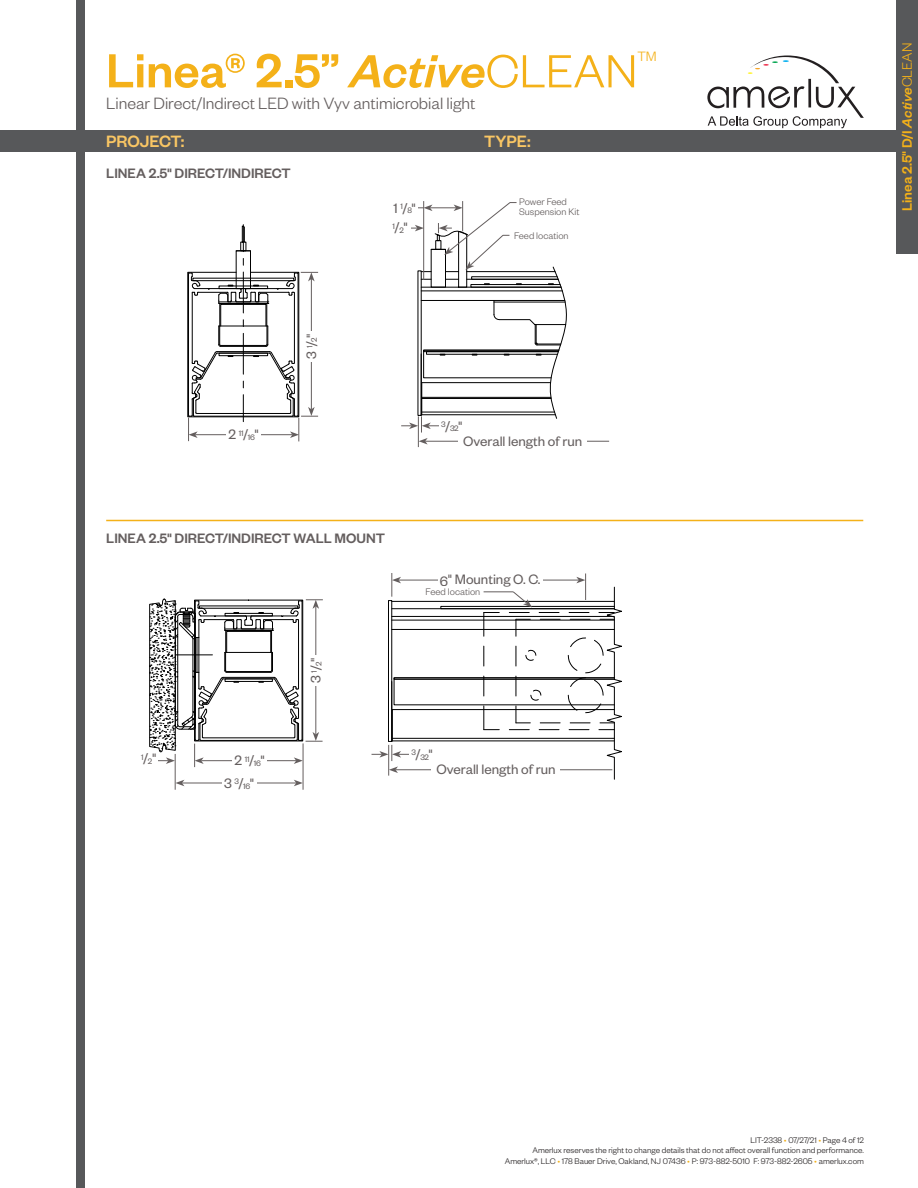
<style>
.page{position:relative;width:918px;height:1188px;background:#fff}
.page>*{position:absolute;margin:0;border:0;box-sizing:border-box;transform-origin:0 0}
.t1{font:500 52.5px "Founders Grotesk";color:#f4b119}
.t2{font:300 18px "Founders Grotesk";color:#645e5e}
.t3{font:500 18px "Founders Grotesk";color:#f9c664}
.t4{font:15px "Founders Grotesk";color:#645e5e}
.t5{font:500 15px "Founders Grotesk";color:#645e5e}
.t6{font:500 15px "Founders Grotesk";color:#f4b119}
.t7{font:300 14.85px "Founders Grotesk";color:#f4b119}
.t8{font:300 10.5px/10.5px "Founders Grotesk";color:#645e5e}
.t9{font:300 9px/10.8px "Founders Grotesk";color:#231f20;text-align:right}
.t10{font:8.7px "Founders Grotesk";letter-spacing:-.04em;color:#645e5e}
.s1{font-style:italic;font-size:51px}
.s2{font-weight:300;font-size:51px}
.s3{font-size:8.7px}
.s4{font-size:15px}
.s5{font-style:italic}
.s6{font-weight:300}
.s7{color:#f4b119}
</style>
<div class="page">
<svg style="left:707px;top:56px;width:157px;height:72px"></svg>
<div style="left:0;top:130px;width:918px;height:22px;background:#57585a"></div>
<div style="left:76px;top:0;width:10px;height:1188px;background:#57585a"></div>
<div style="left:896px;top:0;width:22px;height:254px;background:#57585a"></div>
<div style="left:236px;top:251px;width:15px;height:38px;border:1px solid #000"></div>
<svg style="left:236px;top:225px;width:14px;height:27px"></svg>
<hr style="left:175px;top:754px;width:1px;height:36px;background:#645e5e">
<hr style="left:303px;top:743px;width:1px;height:47px;background:#645e5e">
<svg style="left:187px;top:272px;width:131px;height:169px"></svg>
<hr style="left:182px;top:783px;width:114px;height:1px;background:#645e5e">
<svg style="left:175px;top:780px;width:9px;height:6px"></svg>
<svg style="left:294px;top:780px;width:9px;height:6px"></svg>
<div style="left:305px;top:331px;width:13px;height:30px;background:#fff"></div>
<div style="left:226px;top:428px;width:35px;height:13px;background:#fff"></div>
<div style="left:222px;top:776px;width:34px;height:14px;background:#fff"></div>
<hr style="left:106px;top:520px;width:757px;height:1px;background:#f4b119">
<hr style="left:418px;top:416px;width:1px;height:31px;background:#645e5e">
<hr style="left:425px;top:441px;width:184px;height:1px;background:#645e5e">
<div style="left:458px;top:434px;width:129px;height:14px;background:#fff"></div>
<hr style="left:423px;top:201px;width:1px;height:79px;background:#645e5e">
<hr style="left:462px;top:201px;width:1px;height:30px;background:#645e5e">
<svg style="left:401px;top:202px;width:166px;height:243px"></svg>
<div style="left:391px;top:201px;width:27px;height:14px;background:#fff"></div>
<div style="left:390px;top:221px;width:21px;height:13px;background:#fff"></div>
<div style="left:512px;top:230px;width:59px;height:11px;background:#fff"></div>
<div style="left:517px;top:196px;width:70px;height:21px;background:#fff"></div>
<svg style="left:149px;top:598px;width:174px;height:169px"></svg>
<svg style="left:372px;top:573px;width:250px;height:207px"></svg>
<div style="left:424px;top:587px;width:58px;height:10px;background:#fff"></div>
<h1 class="t1" style="left:106px;top:38px;width:533px">Linea® 2.5” <span class="s1">Active</span><span class="s2">CLEAN</span></h1>
<h3 class="t7" style="left:637px;top:47px;width:21px">TM</h3>
<h2 class="t2" style="left:106px;top:92px;width:371px">Linear Direct/Indirect LED with Vyv antimicrobial light</h2>
<h2 class="t3" style="left:106px;top:130px;width:80px">PROJECT:</h2>
<h2 class="t3" style="left:484px;top:130px;width:48px">TYPE:</h2>
<p class="t5" style="left:106px;top:163px;width:186px">LINEA 2.5" DIRECT/INDIRECT</p>
<p class="t4" style="left:393px;top:199px;width:24px">1 <sup>1</sup>/<span class="s3">8</span>"</p>
<p class="t10" style="left:393px;top:223px;width:17px">1<span class="s4">/</span>2<span class="s4">"</span></p>
<p class="t8" style="left:519px;top:196px;width:62px">Power Feed<br>Suspension Kit</p>
<p class="t8" style="left:514px;top:230px;width:56px">Feed location</p>
<p class="t10" style="left:228px;top:430px;width:32px"><span class="s4">2</span> 11<span class="s4">/</span>16<span class="s4">"</span></p>
<p class="t4" style="left:302px;top:359px;width:27px;rotate:-90deg">3 <sup>1</sup>/<span class="s3">2</span>"</p>
<p class="t5" style="left:106px;top:529px;width:280px">LINEA 2.5" DIRECT/INDIRECT WALL MOUNT</p>
<p class="t4" style="left:307px;top:683px;width:27px;rotate:-90deg">3 <sup>1</sup>/<span class="s3">2</span>"</p>
<p class="t10" style="left:441px;top:423px;width:23px">3<span class="s4">/</span>32<span class="s4">"</span></p>
<p class="t4" style="left:463px;top:432px;width:121px">Overall length of run</p>
<p class="t4" style="left:440px;top:571px;width:102px">6" Mounting O. C.</p>
<p class="t8" style="left:426px;top:586px;width:56px">Feed location</p>
<p class="t10" style="left:141px;top:754px;width:17px">1<span class="s4">/</span>2<span class="s4">"</span></p>
<p class="t10" style="left:235px;top:756px;width:32px"><span class="s4">2</span> 11<span class="s4">/</span>16<span class="s4">"</span></p>
<p class="t4" style="left:224px;top:774px;width:32px">3 <sup>3</sup>/<span class="s3">16</span>"</p>
<p class="t10" style="left:412px;top:752px;width:23px">3<span class="s4">/</span>32<span class="s4">"</span></p>
<p class="t4" style="left:436px;top:761px;width:121px">Overall length of run</p>
<h3 class="t6" style="left:898px;top:211px;width:170px;rotate:-90deg">Linea 2.5" D/I <span class="s5">Active</span><span class="s6">CLEAN</span></h3>
<p class="t9" style="left:505px;top:1134px;width:361px">LIT-2338 <span class="s7">•</span> 07/27/21 <span class="s7">•</span> Page 4 of 12<br>Amerlux reserves the right to change details that do not affect overall function and performance.<br>Amerlux®, LLC <span class="s7">•</span> 178 Bauer Drive, Oakland, NJ 07436 <span class="s7">•</span> P: 973-882-5010 F: 973-882-2605 <span class="s7">•</span> amerlux.com</p>
</div>
